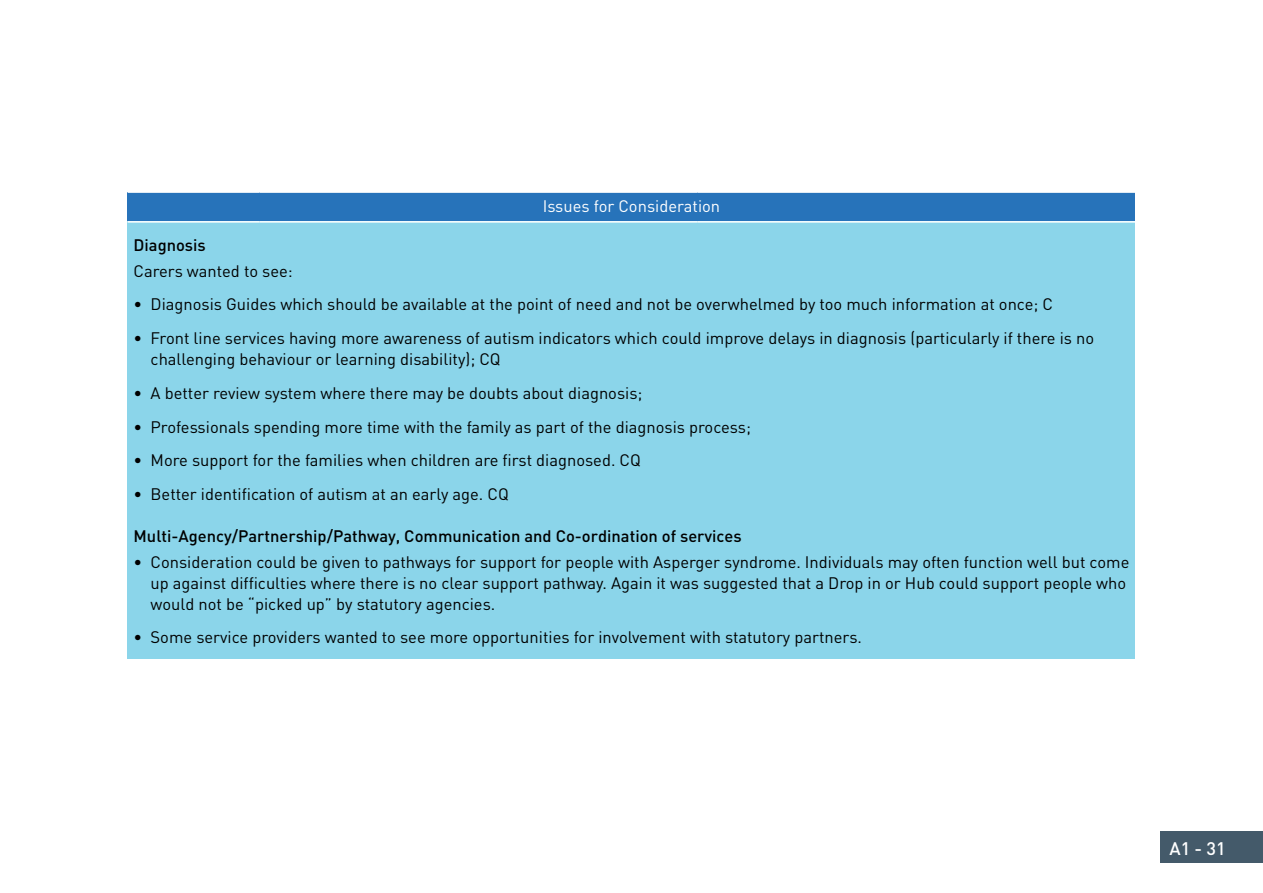
<style>
.page{position:relative;width:1263px;height:893px;background:#fff}
.page>*{position:absolute;margin:0;border:0;box-sizing:border-box;transform-origin:0 0}
.t1{font:500 18px "DIN";color:#fff}
.t2{font:16.5px/21px "DIN";color:#000}
.t3{font:500 16.5px "DIN";color:#000}
.t4{font:16.5px "DIN";color:#fff}
</style>
<div class="page">
<div style="left:128px;top:192px;width:1007px;height:30px;background:#2773ba"></div>
<div style="left:128px;top:222px;width:1007px;height:437px;background:#8bd5ea"></div>
<hr style="left:128px;top:191px;width:131px;height:2px;background:#fff">
<hr style="left:259px;top:191px;width:438px;height:2px;background:#fff">
<hr style="left:697px;top:191px;width:438px;height:2px;background:#fff">
<hr style="left:128px;top:221px;width:131px;height:2px;background:#fff">
<hr style="left:259px;top:221px;width:438px;height:2px;background:#fff">
<hr style="left:697px;top:221px;width:438px;height:2px;background:#fff">
<div style="left:1161px;top:831px;width:102px;height:32px;background:#445a6a"></div>
<p class="t4" style="left:543px;top:195px;width:179px">Issues for Consideration</p>
<p class="t3" style="left:134px;top:235px;width:74px">Diagnosis</p>
<p class="t2" style="left:134px;top:260px;width:161px">Carers wanted to see:</p>
<p class="t2" style="left:134px;top:293px;width:921px">• Diagnosis Guides which should be available at the point of need and not be overwhelmed by too much information at once; C</p>
<p class="t2" style="left:151px;top:327px;width:945px;text-indent:-17px">• Front line services having more awareness of autism indicators which could improve delays in diagnosis (particularly if there is no challenging behaviour or learning disability); CQ</p>
<p class="t2" style="left:134px;top:382px;width:510px">• A better review system where there may be doubts about diagnosis;</p>
<p class="t2" style="left:134px;top:416px;width:619px">• Professionals spending more time with the family as part of the diagnosis process;</p>
<p class="t2" style="left:134px;top:450px;width:509px">• More support for the families when children are first diagnosed. CQ</p>
<p class="t2" style="left:134px;top:483px;width:377px">• Better identification of autism at an early age. CQ</p>
<p class="t3" style="left:134px;top:526px;width:610px">Multi-Agency/Partnership/Pathway, Communication and Co-ordination of services</p>
<p class="t2" style="left:151px;top:551px;width:980px;text-indent:-17px">• Consideration could be given to pathways for support for people with Asperger syndrome. Individuals may often function well but come up against difficulties where there is no clear support pathway. Again it was suggested that a Drop in or Hub could support people who would not be “picked up” by statutory agencies.</p>
<p class="t2" style="left:134px;top:627px;width:730px">• Some service providers wanted to see more opportunities for involvement with statutory partners.</p>
<p class="t1" style="left:1169px;top:837px;width:58px">A1 - 31</p>
</div>
